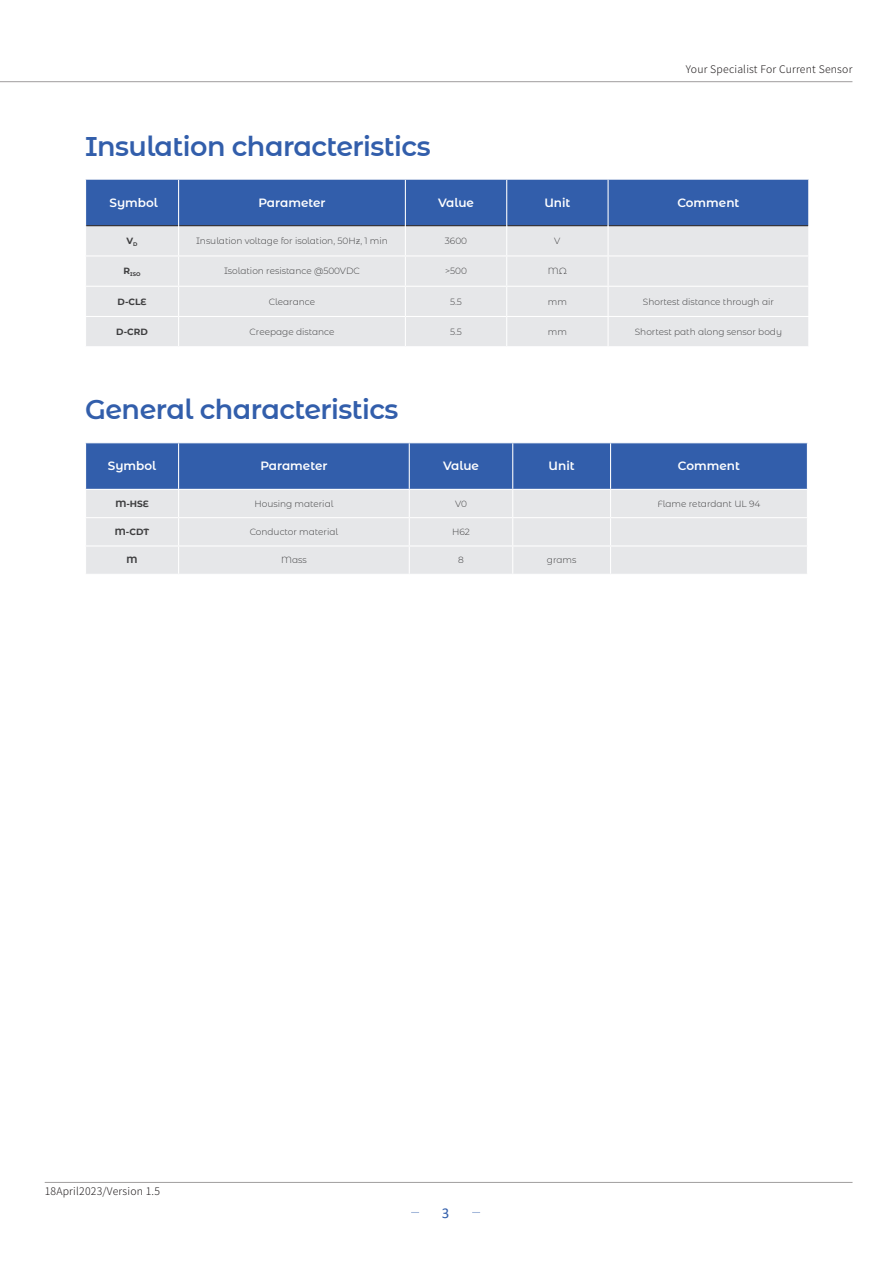
<style>
.page{position:relative;width:893px;height:1263px;background:#fff}
.page>*{position:absolute;margin:0;border:0;box-sizing:border-box;transform-origin:0 0}
.副标题{font:600 27px "Montserrat Alternates";letter-spacing:-.02em;color:#325eab}
.t1{font:15px "Calibri";color:#325eab}
.表格2{font:600 12px "Montserrat Alternates";color:#fff}
.t2{font:300 10.5px "Source Han Sans CN";letter-spacing:.02em;color:#231f20}
.表格字体{font:300 9px "Montserrat Alternates";color:#3e3e3f}
.表格字体-2{font:700 9px "Montserrat Alternates";color:#3e3e3f}
.表格字体-3{font:700 5.25px "Montserrat Alternates";color:#3e3e3f}
</style>
<div class="page">
<hr style="left:0;top:81px;width:852px;height:1px;background:#231f20">
<hr style="left:45px;top:1182px;width:807px;height:1px;background:#231f20">
<div style="left:86px;top:256px;width:722px;height:90px;background:#e6e7e9"></div>
<svg style="left:85px;top:179px;width:724px;height:76px;background:#7993c1"></svg>
<hr style="left:178px;top:256px;width:1px;height:30px;background:#fff">
<hr style="left:405px;top:256px;width:1px;height:30px;background:#fff">
<hr style="left:506px;top:256px;width:1px;height:30px;background:#fff">
<hr style="left:607px;top:256px;width:2px;height:30px;background:#fff">
<hr style="left:607px;top:287px;width:2px;height:29px;background:#fff">
<svg style="left:178px;top:287px;width:1px;height:59px"></svg>
<svg style="left:405px;top:287px;width:1px;height:59px"></svg>
<svg style="left:506px;top:287px;width:1px;height:59px"></svg>
<hr style="left:607px;top:317px;width:2px;height:29px;background:#fff">
<hr style="left:85px;top:286px;width:94px;height:1px;background:#fff">
<hr style="left:179px;top:286px;width:226px;height:1px;background:#fff">
<hr style="left:405px;top:286px;width:102px;height:1px;background:#fff">
<hr style="left:507px;top:286px;width:101px;height:1px;background:#fff">
<hr style="left:608px;top:286px;width:201px;height:1px;background:#fff">
<hr style="left:85px;top:316px;width:94px;height:1px;background:#fff">
<hr style="left:179px;top:316px;width:226px;height:1px;background:#fff">
<hr style="left:405px;top:316px;width:102px;height:1px;background:#fff">
<hr style="left:507px;top:316px;width:101px;height:1px;background:#fff">
<hr style="left:608px;top:316px;width:201px;height:1px;background:#fff">
<svg style="left:85px;top:443px;width:723px;height:131px;background:#a7b7d3"></svg>
<hr style="left:179px;top:517px;width:230px;height:1px;background:#fff">
<hr style="left:409px;top:517px;width:104px;height:1px;background:#fff">
<hr style="left:513px;top:517px;width:98px;height:1px;background:#fff">
<hr style="left:611px;top:517px;width:197px;height:1px;background:#fff">
<hr style="left:179px;top:545px;width:230px;height:1px;background:#fff">
<hr style="left:409px;top:545px;width:104px;height:1px;background:#fff">
<hr style="left:513px;top:545px;width:98px;height:1px;background:#fff">
<hr style="left:611px;top:545px;width:197px;height:1px;background:#fff">
<p class="副标题" style="left:85px;top:127px;width:347px">Insulation characteristics</p>
<p class="t2" style="left:686px;top:63px;width:168px">Your Specialist For Current Sensor</p>
<p class="表格2" style="left:110px;top:194px;width:50px">Symbol</p>
<p class="表格2" style="left:258px;top:194px;width:69px">Parameter</p>
<p class="表格2" style="left:438px;top:194px;width:37px">Value</p>
<p class="表格2" style="left:544px;top:194px;width:28px">Unit</p>
<p class="表格2" style="left:677px;top:194px;width:64px">Comment</p>
<p class="表格字体-2" style="left:127px;top:234px;width:12px">V<sub>D</sub></p>
<p class="表格字体" style="left:196px;top:235px;width:193px">Insulation voltage for isolation, 50Hz, 1 min</p>
<p class="表格字体" style="left:445px;top:235px;width:24px">3600</p>
<p class="表格字体" style="left:554px;top:235px;width:8px">V</p>
<p class="表格字体-3" style="left:124px;top:270px;width:18px"><sup>R</sup>ISO</p>
<p class="表格字体" style="left:224px;top:265px;width:137px">Isolation resistance @500VDC</p>
<p class="表格字体" style="left:445px;top:265px;width:23px">&gt;500</p>
<p class="表格字体" style="left:548px;top:265px;width:21px">MΩ</p>
<p class="表格字体-2" style="left:118px;top:295px;width:30px">D-CLE</p>
<p class="表格字体" style="left:269px;top:295px;width:48px">Clearance</p>
<p class="表格字体" style="left:450px;top:295px;width:13px">5.5</p>
<p class="表格字体" style="left:548px;top:295px;width:21px">mm</p>
<p class="表格字体" style="left:643px;top:295px;width:133px">Shortest distance through air</p>
<p class="表格字体-2" style="left:116px;top:325px;width:33px">D-CRD</p>
<p class="表格字体" style="left:249px;top:325px;width:87px">Creepage distance</p>
<p class="表格字体" style="left:450px;top:325px;width:13px">5.5</p>
<p class="表格字体" style="left:548px;top:325px;width:21px">mm</p>
<p class="表格字体" style="left:635px;top:325px;width:149px">Shortest path along sensor body</p>
<p class="副标题" style="left:85px;top:390px;width:315px">General characteristics</p>
<p class="表格2" style="left:108px;top:457px;width:50px">Symbol</p>
<p class="表格2" style="left:260px;top:457px;width:69px">Parameter</p>
<p class="表格2" style="left:443px;top:457px;width:37px">Value</p>
<p class="表格2" style="left:549px;top:457px;width:28px">Unit</p>
<p class="表格2" style="left:678px;top:457px;width:64px">Comment</p>
<p class="表格字体-2" style="left:115px;top:497px;width:35px">M-HSE</p>
<p class="表格字体" style="left:254px;top:497px;width:80px">Housing material</p>
<p class="表格字体" style="left:455px;top:497px;width:13px">V0</p>
<p class="表格字体" style="left:657px;top:497px;width:104px">Flame retardant UL 94</p>
<p class="表格字体-2" style="left:115px;top:525px;width:36px">M-CDT</p>
<p class="表格字体" style="left:250px;top:526px;width:90px">Conductor material</p>
<p class="表格字体" style="left:452px;top:526px;width:19px">H62</p>
<p class="表格字体-2" style="left:127px;top:554px;width:12px">M</p>
<p class="表格字体" style="left:281px;top:554px;width:27px">Mass</p>
<p class="表格字体" style="left:458px;top:554px;width:7px">8</p>
<p class="表格字体" style="left:547px;top:554px;width:31px">grams</p>
<p class="t2" style="left:45px;top:1185px;width:117px">18April2023/Version 1.5</p>
<h2 class="t1" style="left:442px;top:1203px;width:9px">3</h2>
</div>
